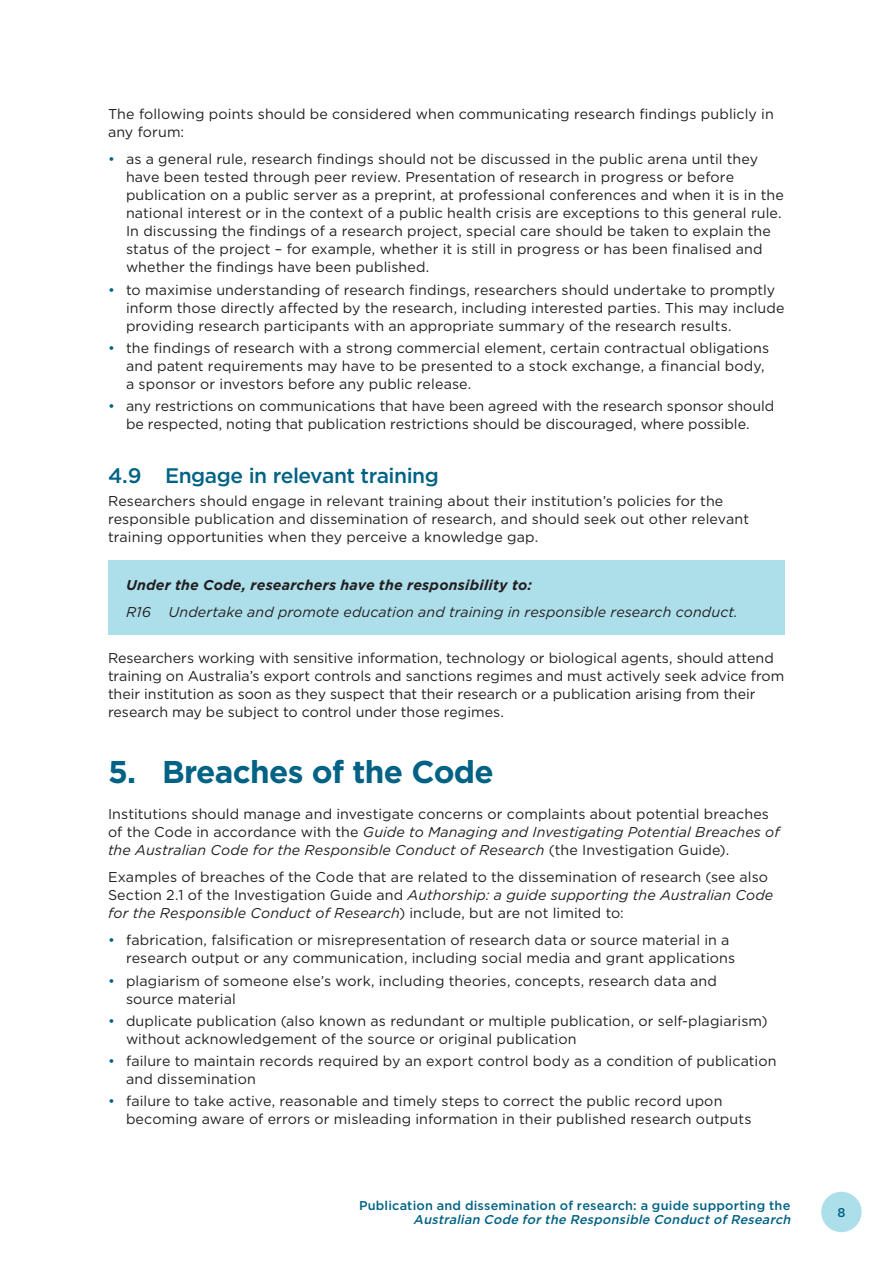
<style>
.page{position:relative;width:893px;height:1263px;background:#fff}
.page>*{position:absolute;margin:0;border:0;box-sizing:border-box;transform-origin:0 0}
.Heading_2{font:700 31.5px "Gotham";letter-spacing:-.02em;color:#006285}
.Heading_3{font:500 21px "Gotham";letter-spacing:-.02em;color:#006285}
.Body{font:14.25px/18px "Gotham";letter-spacing:.005em;color:#231f20}
.Body-2{font:italic 14.25px "Gotham";letter-spacing:.005em;color:#231f20}
.Body-3{font:italic 700 14.25px "Gotham";letter-spacing:.015em;color:#231f20}
.t1{font:500 12.75px "Gotham";letter-spacing:.015em;color:#006285}
.t2{font:italic 500 12.75px "Gotham";color:#006285}
.s1{color:#006285}
.s2{font-style:italic}
</style>
<div class="page">
<div style="left:821px;top:1192px;width:41px;height:40px;background:#addfeb;border-radius:50%"></div>
<div style="left:108px;top:560px;width:677px;height:75px;background:#addfeb"></div>
<p class="Body" style="left:108px;top:105px;width:667px">The following points should be considered when communicating research findings publicly in any forum:</p>
<p class="Body" style="left:126px;top:150px;width:659px;text-indent:-18px"><span class="s1">•</span> as a general rule, research findings should not be discussed in the public arena until they have been tested through peer review. Presentation of research in progress or before publication on a public server as a preprint, at professional conferences and when it is in the national interest or in the context of a public health crisis are exceptions to this general rule.<br>In discussing the findings of a research project, special care should be taken to explain the status of the project – for example, whether it is still in progress or has been finalised and whether the findings have been published.</p>
<p class="Body" style="left:126px;top:280px;width:660px;text-indent:-18px"><span class="s1">•</span> to maximise understanding of research findings, researchers should undertake to promptly inform those directly affected by the research, including interested parties. This may include providing research participants with an appropriate summary of the research results.</p>
<p class="Body" style="left:126px;top:339px;width:645px;text-indent:-18px"><span class="s1">•</span> the findings of research with a strong commercial element, certain contractual obligations and patent requirements may have to be presented to a stock exchange, a financial body, a sponsor or investors before any public release.</p>
<p class="Body" style="left:108px;top:397px;width:668px;text-align:center"><span class="s1">•</span> any restrictions on communications that have been agreed with the research sponsor should be respected, noting that publication restrictions should be discouraged, where possible.</p>
<h3 class="Heading_3" style="left:108px;top:462px;width:332px">4.9 Engage in relevant training</h3>
<p class="Body" style="left:108px;top:491px;width:643px">Researchers should engage in relevant training about their institution’s policies for the responsible publication and dissemination of research, and should seek out other relevant training opportunities when they perceive a knowledge gap.</p>
<p class="Body-3" style="left:126px;top:575px;width:407px">Under the Code, researchers have the responsibility to:</p>
<p class="Body-2" style="left:126px;top:603px;width:613px">R16 Undertake and promote education and training in responsible research conduct.</p>
<p class="Body" style="left:108px;top:649px;width:678px">Researchers working with sensitive information, technology or biological agents, should attend training on Australia’s export controls and sanctions regimes and must actively seek advice from their institution as soon as they suspect that their research or a publication arising from their research may be subject to control under those regimes.</p>
<h2 class="Heading_2" style="left:108px;top:751px;width:387px">5. Breaches of the Code</h2>
<p class="Body" style="left:108px;top:805px;width:673px">Institutions should manage and investigate concerns or complaints about potential breaches of the Code in accordance with the <span class="s2">Guide to Managing and Investigating Potential Breaches of the Australian Code for the Responsible Conduct of Research</span> (the Investigation Guide).</p>
<p class="Body" style="left:108px;top:868px;width:667px">Examples of breaches of the Code that are related to the dissemination of research (see also<br>Section 2.1 of the Investigation Guide and <span class="s2">Authorship: a guide supporting the Australian Code for the Responsible Conduct of Research</span>) include, but are not limited to:</p>
<p class="Body" style="left:126px;top:931px;width:611px;text-indent:-18px"><span class="s1">•</span> fabrication, falsification or misrepresentation of research data or source material in a research output or any communication, including social media and grant applications</p>
<p class="Body" style="left:126px;top:971px;width:593px;text-indent:-18px"><span class="s1">•</span> plagiarism of someone else’s work, including theories, concepts, research data and source material</p>
<p class="Body" style="left:126px;top:1011px;width:643px;text-indent:-18px"><span class="s1">•</span> duplicate publication (also known as redundant or multiple publication, or self-plagiarism) without acknowledgement of the source or original publication</p>
<p class="Body" style="left:126px;top:1052px;width:652px;text-indent:-18px"><span class="s1">•</span> failure to maintain records required by an export control body as a condition of publication and dissemination</p>
<p class="Body" style="left:126px;top:1092px;width:627px;text-indent:-18px"><span class="s1">•</span> failure to take active, reasonable and timely steps to correct the public record upon becoming aware of errors or misleading information in their published research outputs</p>
<p class="t1" style="left:359px;top:1197px;width:433px">Publication and dissemination of research: a guide supporting the</p>
<p class="t2" style="left:413px;top:1211px;width:382px">Australian Code forthe Responsible ConductofResearch</p>
<p class="t1" style="left:837px;top:1204px;width:10px">8</p>
</div>
